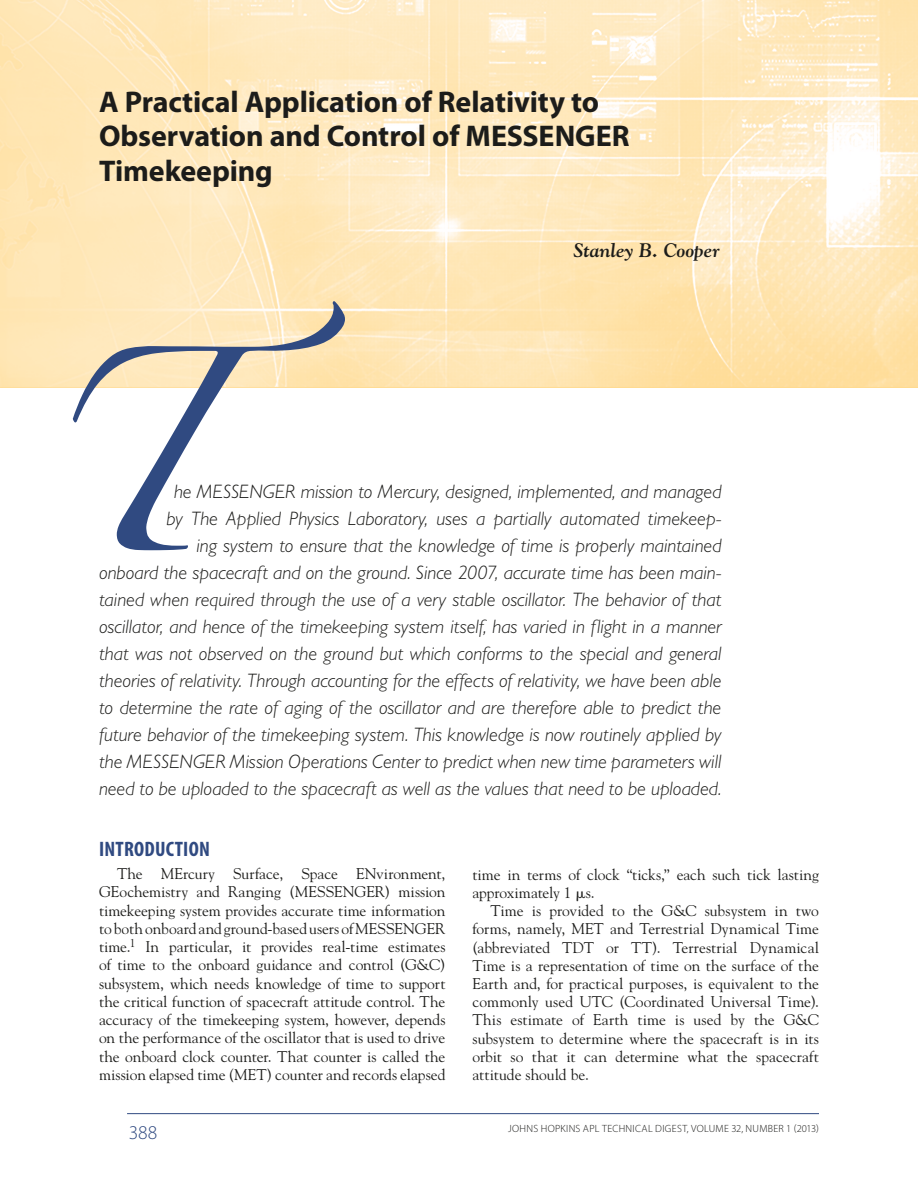
<style>
.page{position:relative;width:918px;height:1188px;background:#fff}
.page>*{position:absolute;margin:0;border:0;box-sizing:border-box;transform-origin:0 0}
.Article_Title{font:700 30px/34.5px "Myriad Pro";letter-spacing:-.005em;color:#1c1c1a}
.Head_1{font:700 condensed 21px "Myriad Pro";letter-spacing:.01em;color:#304a81}
.Abstract{font:italic 300 19.5px/27px "Gill Sans Std";color:#1c1c1a;text-align:right}
.Authors{font:italic 700 19.5px "Hopkins Goudy";color:#1c1c1a}
.t1{font:300 19.5px "Myriad Pro";color:#304a81}
.Body_Copy{font:15.45px/18.3px "Hopkins Goudy";color:#1c1c1a;text-align:justify}
.t2{font:300 10.5px "Myriad Pro";letter-spacing:.025em;color:#1c1c1a}
.s1{font-family:"Mathematical Pi One"}
</style>
<div class="page">
<hr style="left:127px;top:1113px;width:692px;height:1px;background:#304a81">
<img style="left:0;top:0;width:918px;height:387px">
<svg style="left:73px;top:301px;width:272px;height:249px"></svg>
<p class="Article_Title" style="left:99px;top:83px;width:532px">A Practical Application of Relativity to<br>Observation and Control of MESSENGER<br>Timekeeping</p>
<p class="Authors" style="left:574px;top:238px;width:148px">Stanley B. Cooper</p>
<p class="Abstract" style="left:99px;top:479px;width:624px">he MESSENGER mission to Mercury, designed, implemented, and managed<br>by The Applied Physics Laboratory, uses a partially automated timekeep-<br>ing system to ensure that the knowledge of time is properly maintained<br>onboard the spacecraft and on the ground. Since 2007, accurate time has been main&shy;tained when required through the use of a very stable oscillator. The behavior of that oscillator, and hence of the timekeeping system itself, has varied in flight in a manner that was not observed on the ground but which conforms to the special and general theories of relativity. Through accounting for the effects of relativity, we have been able to determine the rate of aging of the oscillator and are therefore able to predict the future behavior of the timekeeping system. This knowledge is now routinely applied by the MESSENGER Mission Operations Center to predict when new time parameters will need to be uploaded to the spacecraft as well as the values that need to be uploaded.</p>
<p class="Head_1" style="left:99px;top:836px;width:112px">INTRODUCTION</p>
<p class="Body_Copy" style="left:99px;top:864px;width:348px;text-indent:18px">The MErcury Surface, Space ENvironment, GEochemistry and Ranging (MESSENGER) mission timekeeping system provides accurate time information to both onboard and ground-based users of MESSENGER time.<sup>1</sup> In particular, it provides real-time estimates of time to the onboard guidance and control (G&amp;C) subsystem, which needs knowledge of time to support the critical function of spacecraft attitude control. The accuracy of the timekeeping system, however, depends on the performance of the oscillator that is used to drive the onboard clock counter. That counter is called the mission elapsed time (MET) counter and records elapsed</p>
<p class="Body_Copy" style="left:472px;top:865px;width:348px">time in terms of clock “ticks,” each such tick lasting approximately 1 <span class="s1">m</span>s.</p>
<p class="Body_Copy" style="left:472px;top:902px;width:348px;text-indent:18px">Time is provided to the G&amp;C subsystem in two forms, namely, MET and Terrestrial Dynamical Time (abbreviated TDT or TT). Terrestrial Dynamical Time is a representation of time on the surface of the Earth and, for practical purposes, is equivalent to the commonly used UTC (Coordinated Universal Time).<br>This estimate of Earth time is used by the G&amp;C subsystem to determine where the spacecraft is in its orbit so that it can determine what the spacecraft attitude should be.</p>
<p class="t1" style="left:129px;top:1121px;width:30px">388</p>
<p class="t2" style="left:508px;top:1122px;width:312px">JOHNS HOPKINS APL TECHNICAL DIGEST, VOLUME 32, NUMBER 1 (2013)</p>
</div>
